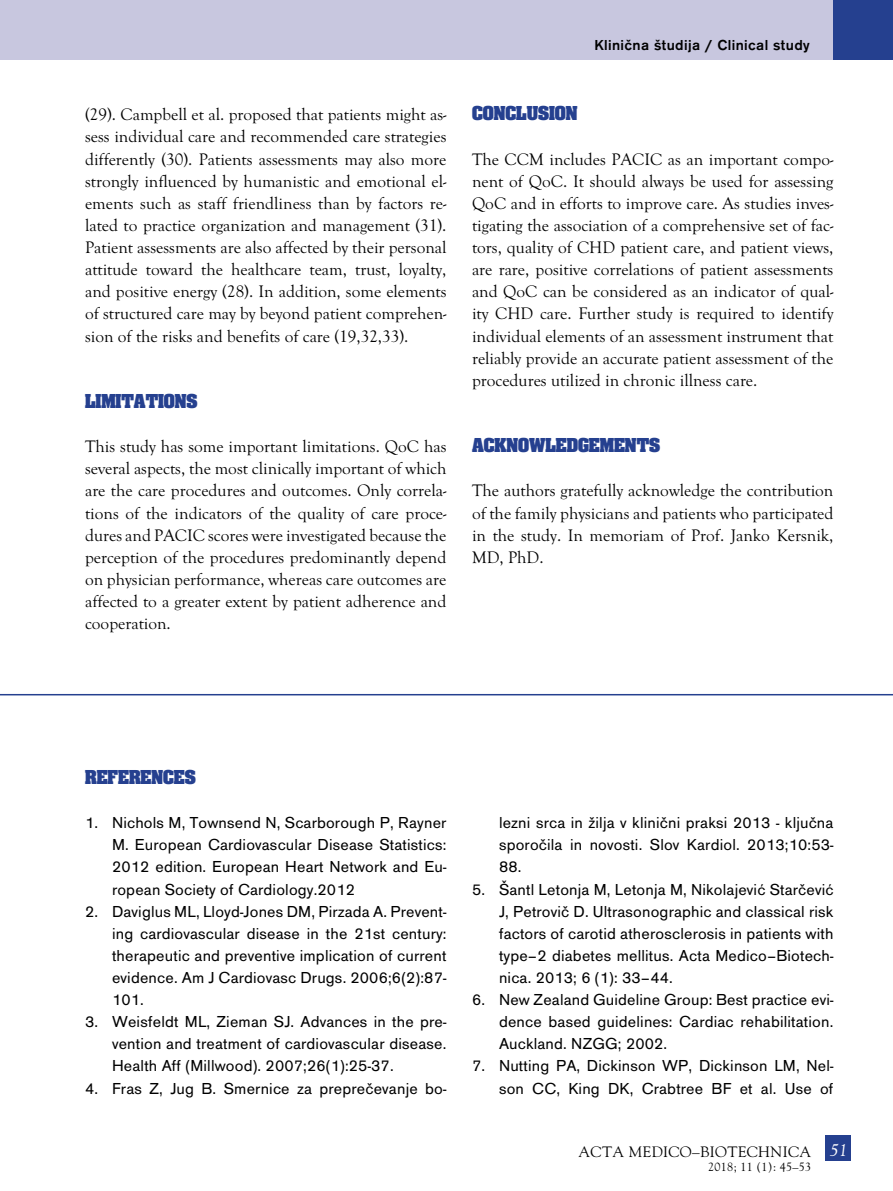
<style>
.page{position:relative;width:893px;height:1191px;background:#fff}
.page>*{position:absolute;margin:0;border:0;box-sizing:border-box;transform-origin:0 0}
.t1{font:700 21px "Aachen PCE";color:#25408f}
.t2{font:italic 18px "Goudy Old Sty TCE";color:#fff}
.t3{font:17.25px/22px "Goudy Old Sty TCE";color:#000;text-align:justify}
.t4{font:16.5px/22px "Accius TCE";letter-spacing:.01em;color:#000;text-align:justify}
.t5{font:500 15px "Accius TCE";letter-spacing:.025em;color:#000}
.t6{font:15px "MM Goudy";letter-spacing:.025em;color:#000}
.t7{font:12px "MM Goudy";letter-spacing:.025em;color:#000}
</style>
<div class="page">
<div style="left:825px;top:1135px;width:26px;height:26px;background:#25408f"></div>
<div style="left:0;top:0;width:833px;height:60px;background:#c8c7df"></div>
<div style="left:833px;top:0;width:60px;height:60px;background:#25408f"></div>
<hr style="left:0;top:694px;width:893px;height:1px;background:#25408f">
<p class="t3" style="left:85px;top:104px;width:363px">(29). Campbell et al. proposed that patients might as&shy;sess individual care and recommended care strategies differently (30). Patients assessments may also more strongly influenced by humanistic and emotional el&shy;ements such as staff friendliness than by factors re&shy;lated to practice organization and management (31).<br>Patient assessments are also affected by their personal attitude toward the healthcare team, trust, loyalty, and positive energy (28). In addition, some elements of structured care may by beyond patient comprehen&shy;sion of the risks and benefits of care (19,32,33).</p>
<p class="t1" style="left:85px;top:390px;width:114px">LIMITATIONS</p>
<p class="t3" style="left:85px;top:435px;width:363px">This study has some important limitations. QoC has several aspects, the most clinically important of which are the care procedures and outcomes. Only correla&shy;tions of the indicators of the quality of care proce&shy;dures and PACIC scores were investigated because the perception of the procedures predominantly depend on physician performance, whereas care outcomes are affected to a greater extent by patient adherence and cooperation.</p>
<p class="t5" style="left:594px;top:36px;width:217px">Klinična študija / Clinical study</p>
<p class="t1" style="left:472px;top:103px;width:107px">CONCLUSION</p>
<p class="t3" style="left:472px;top:148px;width:363px">The CCM includes PACIC as an important compo&shy;nent of QoC. It should always be used for assessing QoC and in efforts to improve care. As studies inves&shy;tigating the association of a comprehensive set of fac&shy;tors, quality of CHD patient care, and patient views, are rare, positive correlations of patient assessments and QoC can be considered as an indicator of qual&shy;ity CHD care. Further study is required to identify individual elements of an assessment instrument that reliably provide an accurate patient assessment of the procedures utilized in chronic illness care.</p>
<p class="t1" style="left:472px;top:435px;width:190px">ACKNOWLEDGEMENTS</p>
<p class="t3" style="left:472px;top:480px;width:363px">The authors gratefully acknowledge the contribution of the family physicians and patients who participated in the study. In memoriam of Prof. Janko Kersnik, MD, PhD.</p>
<p class="t1" style="left:85px;top:766px;width:112px">REFERENCES</p>
<p class="t4" style="left:112px;top:812px;width:336px;text-indent:-27px">1. Nichols M, Townsend N, Scarborough P, Rayner M. European Cardiovascular Disease Statistics:<br>2012 edition. European Heart Network and Eu&shy;ropean Society of Cardiology.2012</p>
<p class="t4" style="left:112px;top:900px;width:336px;text-indent:-27px">2. Daviglus ML, Lloyd-Jones DM, Pirzada A. Prevent&shy;ing cardiovascular disease in the 21st century: therapeutic and preventive implication of current evidence. Am J Cardiovasc Drugs. 2006;6(2):87- 101.</p>
<p class="t4" style="left:112px;top:1011px;width:336px;text-indent:-27px">3. Weisfeldt ML, Zieman SJ. Advances in the pre&shy;vention and treatment of cardiovascular disease.<br>Health Aff (Millwood). 2007;26(1):25-37.</p>
<p class="t4" style="left:85px;top:1077px;width:363px">4. Fras Z, Jug B. Smernice za preprečevanje bo-</p>
<p class="t4" style="left:499px;top:812px;width:336px">lezni srca in žilja v klinični praksi 2013 - ključna sporočila in novosti. Slov Kardiol. 2013;10:53- 88.</p>
<p class="t4" style="left:499px;top:878px;width:336px;text-indent:-27px">5. Šantl Letonja M, Letonja M, Nikolajević Starčević J, Petrovič D. Ultrasonographic and classical risk factors of carotid atherosclerosis in patients with type–2 diabetes mellitus. Acta Medico–Biotech&shy;nica. 2013; 6 (1): 33–44.</p>
<p class="t4" style="left:499px;top:988px;width:336px;text-indent:-27px">6. New Zealand Guideline Group: Best practice evi&shy;dence based guidelines: Cardiac rehabilitation.<br>Auckland. NZGG; 2002.</p>
<p class="t4" style="left:472px;top:1055px;width:363px;text-align:right">7. Nutting PA, Dickinson WP, Dickinson LM, Nel&shy;son CC, King DK, Crabtree BF et al. Use of</p>
<p class="t6" style="left:578px;top:1142px;width:234px">ACTA MEDICO–BIOTECHNICA</p>
<p class="t7" style="left:708px;top:1159px;width:105px">2018; 11 (1): 45–53</p>
<p class="t2" style="left:829px;top:1139px;width:19px">51</p>
</div>
